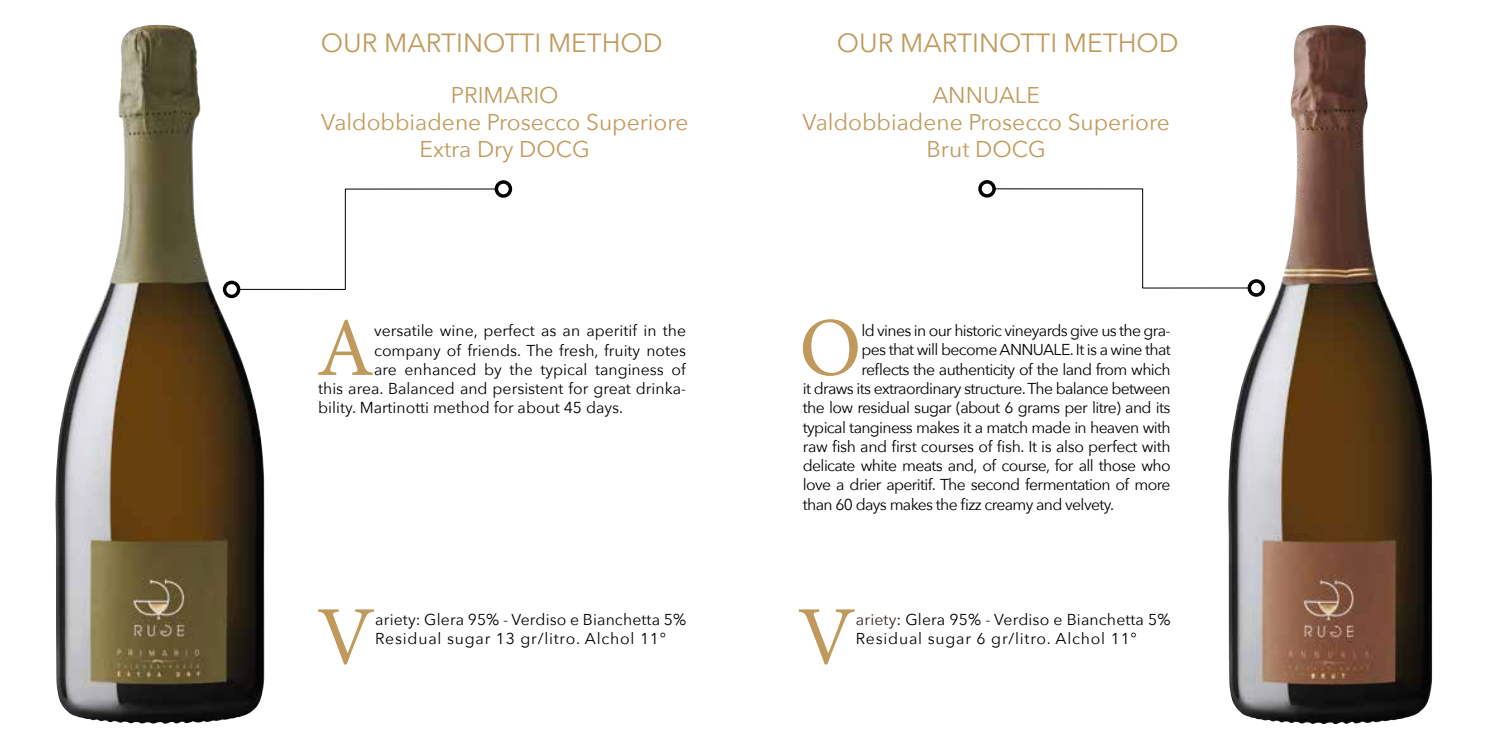
<style>
.page{position:relative;width:1489px;height:745px;background:#fff}
.page>*{position:absolute;margin:0;border:0;box-sizing:border-box;transform-origin:0 0}
.t1{font:83.3px "Minion Pro";color:#c09a5c}
.t2{font:26.25px "Avenir Next";color:#c09a5c}
.t3{font:22.75px/27.3px "Avenir Next";color:#c09a5c;text-align:center}
.t4{font:15.75px "Avenir Next";letter-spacing:-.04em;color:#000}
.t5{font:15.75px "Avenir Next";color:#000}
.t6{font:15.75px/19.2px "Avenir Next";letter-spacing:.01em;color:#000}
.t7{font:15.75px "Avenir Next";letter-spacing:-.02em;color:#000}
.s1{color:#312421}
</style>
<div class="page">
<img style="left:55px;top:25px;width:209px;height:698px">
<img style="left:1228px;top:25px;width:204px;height:698px">
<svg style="left:238px;top:188px;width:256px;height:102px"></svg>
<div style="left:494px;top:180px;width:18px;height:18px;border:4px solid #000;border-radius:50%"></div>
<div style="left:223px;top:280px;width:17px;height:18px;border:4px solid #000;border-radius:50%"></div>
<svg style="left:993px;top:188px;width:257px;height:101px"></svg>
<div style="left:978px;top:180px;width:17px;height:17px;border:4px solid #000;border-radius:50%"></div>
<div style="left:1247px;top:279px;width:17px;height:17px;border:4px solid #000;border-radius:50%"></div>
<h2 class="t2" style="left:321px;top:21px;width:343px">OUR MARTINOTTI METHOD</h2>
<h2 class="t2" style="left:836px;top:21px;width:343px">OUR MARTINOTTI METHOD</h2>
<h3 class="t3" style="left:321px;top:80px;width:369px">PRIMARIO<br>Valdobbiadene Prosecco Superiore<br>Extra Dry DOCG</h3>
<h3 class="t3" style="left:802px;top:80px;width:369px">ANNUALE<br>Valdobbiadene Prosecco Superiore<br>Brut DOCG</h3>
<h1 class="t1" style="left:316px;top:292px;width:59px">A</h1>
<p class="t5" style="left:374px;top:317px;width:313px">versatile wine, perfect as an aperitif in the</p>
<p class="t5" style="left:374px;top:336px;width:313px">company of friends. The fresh, fruity notes</p>
<p class="t5" style="left:374px;top:356px;width:313px">are enhanced by the typical tanginess of</p>
<p class="t5" style="left:318px;top:375px;width:369px">this area. Balanced and persistent for great drinka-</p>
<p class="t5" style="left:318px;top:394px;width:306px">bility. Martinotti method for about 45 days.</p>
<h1 class="t1" style="left:799px;top:292px;width:64px">O</h1>
<p class="t4" style="left:861px;top:317px;width:310px">ld vines in our historic vineyards give us the gra-</p>
<p class="t4" style="left:861px;top:336px;width:311px">pes that will become ANNUALE. It is a wine that</p>
<p class="t4" style="left:861px;top:355px;width:311px">reflects the authenticity of the land from which</p>
<p class="t4" style="left:802px;top:375px;width:369px">it draws its extraordinary structure. The balance between</p>
<p class="t4" style="left:802px;top:394px;width:369px">the low residual sugar (about 6 grams per litre) and its</p>
<p class="t4" style="left:802px;top:413px;width:369px">typical tanginess makes it a match made in heaven with</p>
<p class="t7" style="left:802px;top:432px;width:369px">raw fish and first courses of fish. It is also perfect with</p>
<p class="t4" style="left:802px;top:452px;width:369px">delicate white meats and, of course, for all those who</p>
<p class="t4" style="left:802px;top:471px;width:369px">love a drier aperitif. The second fermentation of more</p>
<p class="t4" style="left:802px;top:490px;width:313px">than 60 days makes the fizz creamy and velvety.</p>
<h1 class="t1" style="left:317px;top:580px;width:60px">V</h1>
<p class="t6" style="left:375px;top:609px;width:312px">ariety: Glera 95% - Verdiso e Bianchetta 5%<br>Residual sugar 13 gr/litro. Alchol 11°</p>
<h1 class="t1" style="left:797px;top:580px;width:60px">V</h1>
<p class="t6" style="left:855px;top:609px;width:316px"><span class="s1">ariety</span>: Glera 95% - Verdiso e Bianchetta 5%<br>Residual sugar 6 gr/litro. Alchol 11°</p>
</div>
